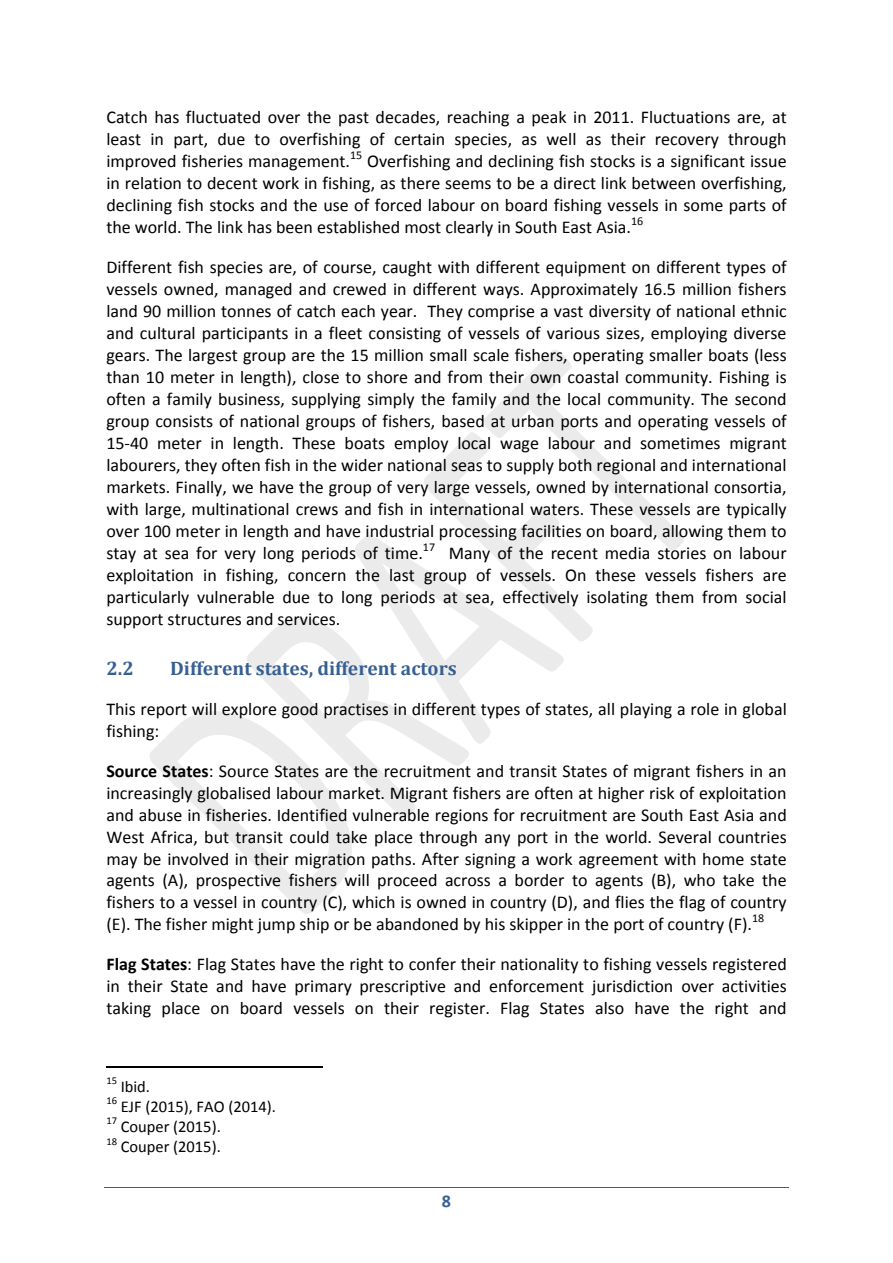
<style>
.page{position:relative;width:893px;height:1263px;background:#fff}
.page>*{position:absolute;margin:0;border:0;box-sizing:border-box;transform-origin:0 0}
.t1{font:700 19.5px "Cambria";color:#365f91}
.t2{font:18px/21.9px "Calibri";color:#000;text-align:justify}
.t3{font:700 18px "Calibri";color:#365f91}
.t4{font:16.5px "Calibri";color:#000}
.t5{font:12px "Calibri";letter-spacing:-.005em;color:#000}
.t6{font:10.5px "Calibri";letter-spacing:-.005em;color:#000}
.s1{font-weight:700}
</style>
<div class="page">
<img style="left:355px;top:535px;width:209px;height:209px">
<img style="left:424px;top:432px;width:169px;height:210px">
<img style="left:483px;top:350px;width:201px;height:201px">
<svg style="left:679px;top:545px;width:5px;height:6px"></svg>
<hr style="left:104px;top:1188px;width:685px;height:1px;background:#365f91">
<hr style="left:106px;top:1067px;width:216px;height:1px;background:#000">
<p class="t2" style="left:106px;top:108px;width:682px">Catch has fluctuated over the past decades, reaching a peak in 2011. Fluctuations are, at least in part, due to overfishing of certain species, as well as their recovery through improved fisheries management.</p>
<p class="t5" style="left:350px;top:150px;width:14px">15</p>
<p class="t2" style="left:106px;top:152px;width:682px;text-indent:261px">Overfishing and declining fish stocks is a significant issue in relation to decent work in fishing, as there seems to be a direct link between overfishing, declining fish stocks and the use of forced labour on board fishing vessels in some parts of the world. The link has been established most clearly in South East Asia.</p>
<p class="t5" style="left:631px;top:216px;width:14px">16</p>
<p class="t2" style="left:106px;top:258px;width:682px">Different fish species are, of course, caught with different equipment on different types of vessels owned, managed and crewed in different ways. Approximately 16.5 million fishers land 90 million tonnes of catch each year. They comprise a vast diversity of national ethnic and cultural participants in a fleet consisting of vessels of various sizes, employing diverse gears. The largest group are the 15 million small scale fishers, operating smaller boats (less than 10 meter in length), close to shore and from their own coastal community. Fishing is often a family business, supplying simply the family and the local community. The second group consists of national groups of fishers, based at urban ports and operating vessels of 15‐40 meter in length. These boats employ local wage labour and sometimes migrant labourers, they often fish in the wider national seas to supply both regional and international markets. Finally, we have the group of very large vessels, owned by international consortia, with large, multinational crews and fish in international waters. These vessels are typically over 100 meter in length and have industrial processing facilities on board, allowing them to stay at sea for very long periods of time.</p>
<p class="t5" style="left:423px;top:542px;width:14px">17</p>
<p class="t2" style="left:106px;top:543px;width:682px;text-indent:342px">Many of the recent media stories on labour exploitation in fishing, concern the last group of vessels. On these vessels fishers are particularly vulnerable due to long periods at sea, effectively isolating them from social support structures and services.</p>
<p class="t1" style="left:106px;top:657px;width:29px">2.2</p>
<p class="t1" style="left:170px;top:657px;width:288px">Different states, different actors</p>
<p class="t2" style="left:106px;top:699px;width:682px">This report will explore good practises in different types of states, all playing a role in global fishing:</p>
<p class="t2" style="left:106px;top:761px;width:682px"><span class="s1">Source States</span>: Source States are the recruitment and transit States of migrant fishers in an increasingly globalised labour market. Migrant fishers are often at higher risk of exploitation and abuse in fisheries. Identified vulnerable regions for recruitment are South East Asia and West Africa, but transit could take place through any port in the world. Several countries may be involved in their migration paths. After signing a work agreement with home state agents (A), prospective fishers will proceed across a border to agents (B), who take the fishers to a vessel in country (C), which is owned in country (D), and flies the flag of country (E). The fisher might jump ship or be abandoned by his skipper in the port of country (F).</p>
<p class="t5" style="left:752px;top:913px;width:14px">18</p>
<p class="t2" style="left:106px;top:955px;width:682px"><span class="s1">Flag States</span>: Flag States have the right to confer their nationality to fishing vessels registered in their State and have primary prescriptive and enforcement jurisdiction over activities taking place on board vessels on their register. Flag States also have the right and</p>
<p class="t6" style="left:106px;top:1076px;width:12px">15</p>
<p class="t4" style="left:121px;top:1079px;width:31px">Ibid.</p>
<p class="t6" style="left:106px;top:1096px;width:12px">16</p>
<p class="t4" style="left:121px;top:1099px;width:157px">EJF (2015), FAO (2014).</p>
<p class="t6" style="left:106px;top:1116px;width:12px">17</p>
<p class="t4" style="left:121px;top:1119px;width:102px">Couper (2015).</p>
<p class="t6" style="left:106px;top:1137px;width:12px">18</p>
<p class="t4" style="left:121px;top:1140px;width:102px">Couper (2015).</p>
<p class="t3" style="left:442px;top:1193px;width:11px">8</p>
</div>
